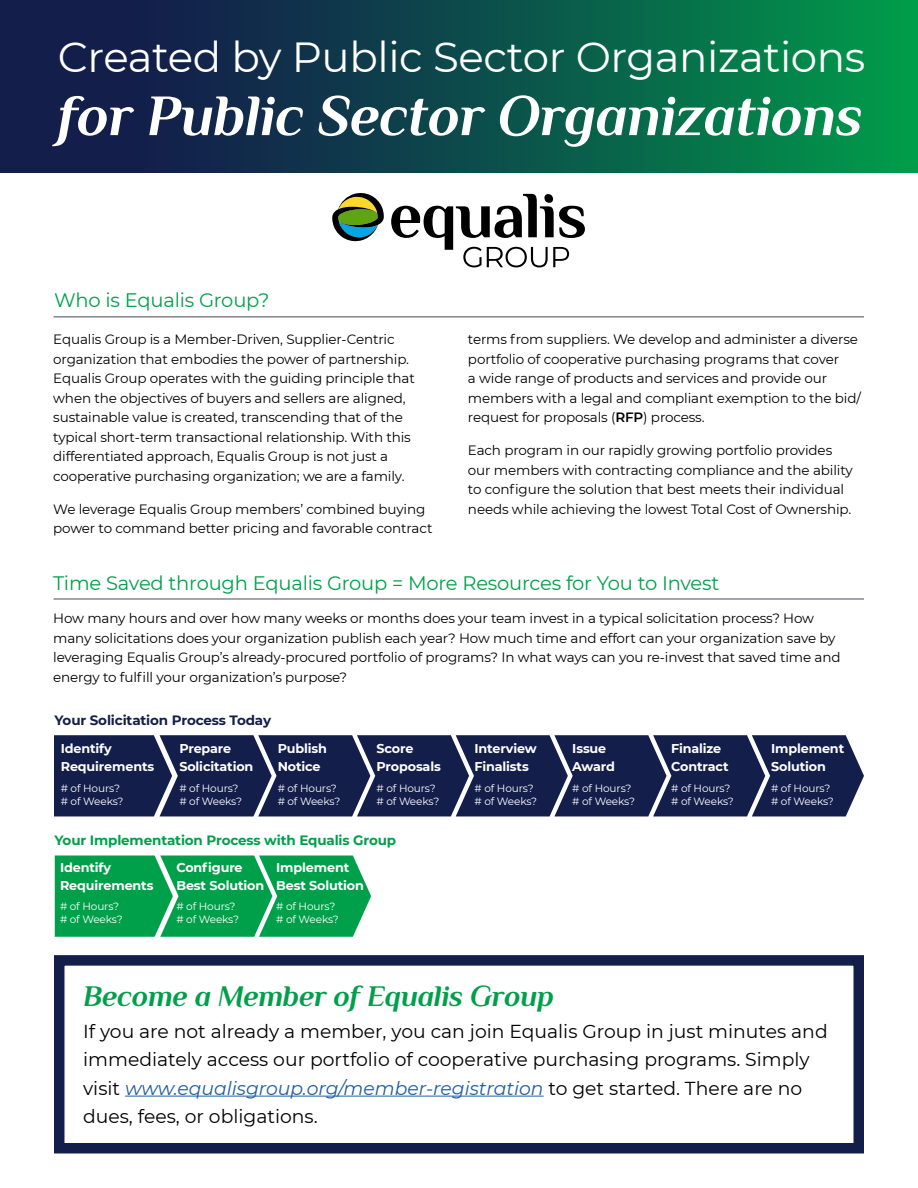
<style>
.page{position:relative;width:918px;height:1188px;background:#fff}
.page>*{position:absolute;margin:0;border:0;box-sizing:border-box;transform-origin:0 0}
.t1{font:italic 700 58.5px "Philosopher";letter-spacing:-.01em;color:#fff}
.t2{font:42px "Montserrat";letter-spacing:-.01em;color:#fff}
.t3{font:italic 700 30px "Philosopher";letter-spacing:-.01em;color:#00a04a}
.t4{font:19.5px "Montserrat";letter-spacing:-.01em;color:#00a04a}
.t5{font:18.75px/28.5px "Montserrat";color:#000}
.t6{font:13.5px/19.5px "Montserrat";letter-spacing:-.01em;color:#000}
.t7{font:700 13.5px "Montserrat";letter-spacing:-.01em;color:#00a04a}
.t8{font:700 13.5px "Montserrat";letter-spacing:-.01em;color:#131e4b}
.t9{font:700 12.75px/18px "Montserrat";letter-spacing:-.01em;color:#fff}
.t10{font:10.5px/13.5px "Montserrat";letter-spacing:-.01em;color:#fff}
.s1{font-weight:600}
.s2{font-style:italic;color:#215e9e}
</style>
<div class="page">
<svg style="left:0;top:0;width:918px;height:172px;background:#0b4f4a"></svg>
<svg style="left:55px;top:856px;width:316px;height:81px;background:#0fa555"></svg>
<hr style="left:54px;top:598px;width:810px;height:2px;background:#858591">
<svg style="left:54px;top:735px;width:810px;height:81px;background:#202a55"></svg>
<svg style="left:391px;top:194px;width:194px;height:74px"></svg>
<svg style="left:332px;top:193px;width:52px;height:49px"></svg>
<hr style="left:54px;top:316px;width:810px;height:2px;background:#858591">
<div style="left:54px;top:955px;width:810px;height:199px;border:10px solid #131e4b"></div>
<hr style="left:125px;top:1096px;width:419px;height:1px;background:#215e9e">
<h2 class="t2" style="left:58px;top:28px;width:809px">Created by Public Sector Organizations</h2>
<h1 class="t1" style="left:58px;top:75px;width:807px">for Public Sector Organizations</h1>
<h3 class="t4" style="left:54px;top:287px;width:217px">Who is Equalis Group?</h3>
<p class="t6" style="left:53px;top:329px;width:363px">Equalis Group is a Member-Driven, Supplier-Centric organization that embodies the power of partnership.<br>Equalis Group operates with the guiding principle that when the objectives of buyers and sellers are aligned, sustainable value is created, transcending that of the typical short-term transactional relationship. With this differentiated approach, Equalis Group is not just a cooperative purchasing organization; we are a family.</p>
<p class="t6" style="left:53px;top:499px;width:381px">We leverage Equalis Group members’ combined buying power to command better pricing and favorable contract</p>
<p class="t6" style="left:468px;top:329px;width:394px">terms from suppliers. We develop and administer a diverse portfolio of cooperative purchasing programs that cover<br>a wide range of products and services and provide our members with a legal and compliant exemption to the bid/ request for proposals (<span class="s1">RFP</span>) process.</p>
<p class="t6" style="left:468px;top:440px;width:386px">Each program in our rapidly growing portfolio provides our members with contracting compliance and the ability to configure the solution that best meets their individual needs while achieving the lowest Total Cost of Ownership.</p>
<h3 class="t4" style="left:53px;top:570px;width:668px">Time Saved through Equalis Group = More Resources for You to Invest</h3>
<p class="t6" style="left:53px;top:608px;width:789px">How many hours and over how many weeks or months does your team invest in a typical solicitation process? How many solicitations does your organization publish each year? How much time and effort can your organization save by leveraging Equalis Group’s already-procured portfolio of programs? In what ways can you re-invest that saved time and energy to fulfill your organization’s purpose?</p>
<p class="t8" style="left:54px;top:710px;width:218px">Your Solicitation Process Today</p>
<p class="t9" style="left:61px;top:739px;width:95px">Identify<br>Requirements</p>
<p class="t10" style="left:61px;top:781px;width:64px"># of Hours? # of Weeks?</p>
<p class="t9" style="left:179px;top:739px;width:76px">Prepare<br>Solicitation</p>
<p class="t10" style="left:179px;top:781px;width:64px"># of Hours? # of Weeks?</p>
<p class="t9" style="left:278px;top:739px;width:51px">Publish<br>Notice</p>
<p class="t10" style="left:278px;top:781px;width:64px"># of Hours? # of Weeks?</p>
<p class="t9" style="left:377px;top:739px;width:66px">Score<br>Proposals</p>
<p class="t10" style="left:377px;top:781px;width:64px"># of Hours? # of Weeks?</p>
<p class="t7" style="left:54px;top:830px;width:343px">Your Implementation Process with Equalis Group</p>
<p class="t9" style="left:60px;top:857px;width:95px">Identify<br>Requirements</p>
<p class="t10" style="left:60px;top:899px;width:64px"># of Hours? # of Weeks?</p>
<p class="t9" style="left:176px;top:857px;width:89px">Configure<br>Best Solution</p>
<p class="t10" style="left:176px;top:899px;width:64px"># of Hours? # of Weeks?</p>
<p class="t9" style="left:276px;top:857px;width:89px">Implement<br>Best Solution</p>
<p class="t10" style="left:276px;top:899px;width:64px"># of Hours? # of Weeks?</p>
<p class="t9" style="left:475px;top:739px;width:64px">Interview<br>Finalists</p>
<p class="t10" style="left:475px;top:781px;width:64px"># of Hours? # of Weeks?</p>
<p class="t9" style="left:572px;top:739px;width:44px">Issue<br>Award</p>
<p class="t10" style="left:572px;top:781px;width:64px"># of Hours? # of Weeks?</p>
<p class="t9" style="left:671px;top:739px;width:59px">Finalize<br>Contract</p>
<p class="t10" style="left:671px;top:781px;width:64px"># of Hours? # of Weeks?</p>
<p class="t9" style="left:771px;top:739px;width:75px">Implement<br>Solution</p>
<p class="t10" style="left:771px;top:781px;width:64px"># of Hours? # of Weeks?</p>
<h3 class="t3" style="left:83px;top:975px;width:472px">Become a Member of Equalis Group</h3>
<p class="t5" style="left:83px;top:1016px;width:746px">If you are not already a member, you can join Equalis Group in just minutes and immediately access our portfolio of cooperative purchasing programs. Simply visit <span class="s2">www.equalisgroup.org/member-registration</span> to get started. There are no dues, fees, or obligations.</p>
</div>
